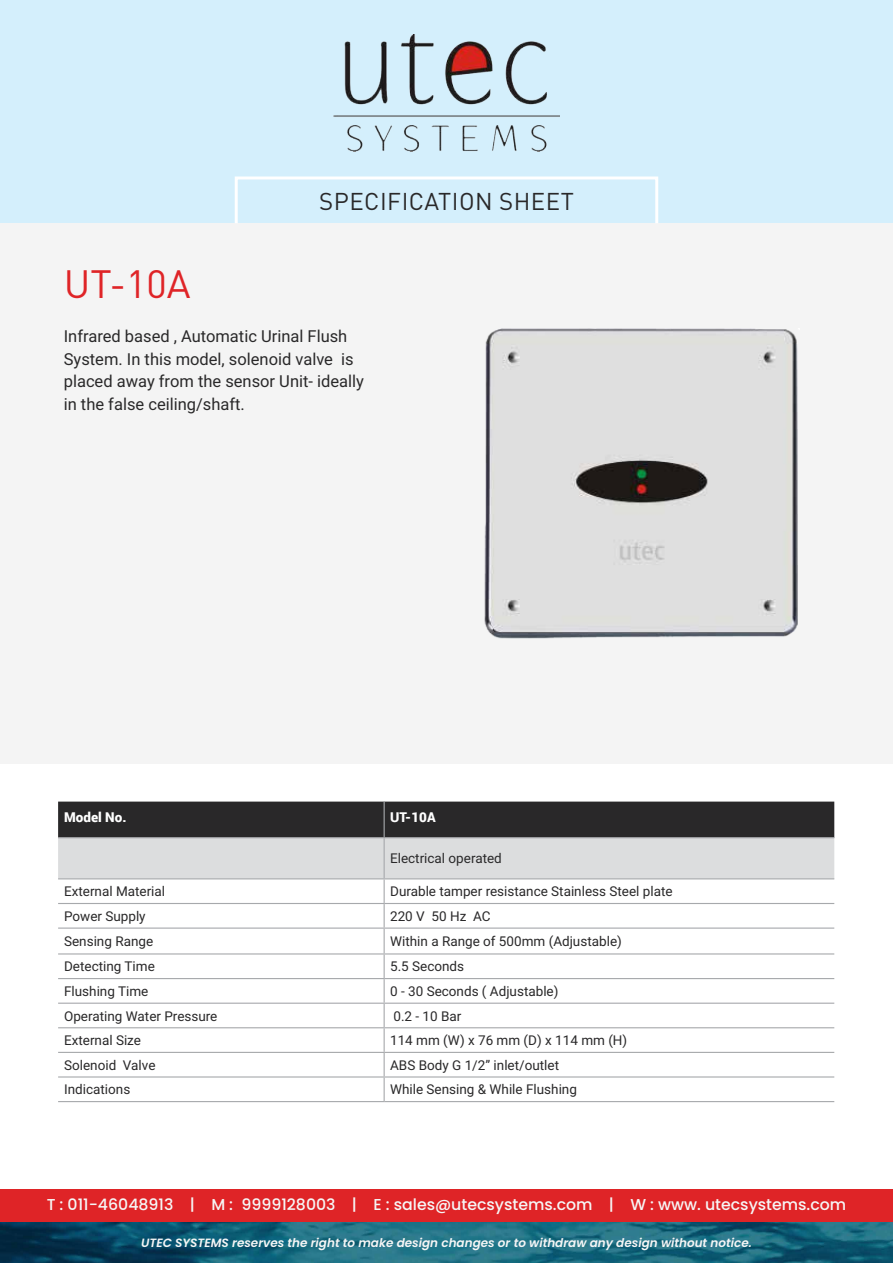
<style>
.page{position:relative;width:893px;height:1263px;background:#fff}
.page>*{position:absolute;margin:0;border:0;box-sizing:border-box;transform-origin:0 0}
.product_name{font:39px "DIN Pro";color:#df2427}
.t1{font:24px "DIN Pro";letter-spacing:.02em;color:#292829}
.Specification{font:16.5px/22.5px "Roboto";color:#292829}
.t2{font:500 15.75px "Poppins";color:#f6f6f6}
.body{font:13.5px "Roboto";color:#292829}
.body-2{font:900 13.5px "Roboto";color:#fff}
.t3{font:italic 600 12px "Poppins";color:#f6f6f6}
</style>
<div class="page">
<img style="left:0;top:1222px;width:893px;height:41px">
<div style="left:0;top:1190px;width:893px;height:32px;background:#df2427"></div>
<div style="left:0;top:0;width:893px;height:223px;background:#d4effc"></div>
<img style="left:334px;top:34px;width:225px;height:117px">
<div style="left:0;top:223px;width:893px;height:540px;background:#f4f4f4"></div>
<div style="left:235px;top:176px;width:423px;height:49px;border:3px solid #fff"></div>
<svg style="left:58px;top:801px;width:776px;height:300px"></svg>
<hr style="left:58px;top:1101px;width:326px;height:1px;background:#a7a9ac">
<hr style="left:384px;top:1101px;width:450px;height:1px;background:#a7a9ac">
<img style="left:484px;top:328px;width:314px;height:311px">
<p class="product_name" style="left:64px;top:253px;width:128px">UT-10A</p>
<h2 class="t1" style="left:319px;top:183px;width:256px">SPECIFICATION SHEET</h2>
<p class="Specification" style="left:64px;top:325px;width:302px">Infrared based , Automatic Urinal Flush System. In this model, solenoid valve is placed away from the sensor Unit- ideally in the false ceiling/shaft.</p>
<p class="body-2" style="left:64px;top:807px;width:64px">Model No.</p>
<p class="body-2" style="left:390px;top:807px;width:47px">UT-10A</p>
<p class="body" style="left:390px;top:849px;width:113px">Electrical operated</p>
<p class="body" style="left:64px;top:882px;width:103px">External Material</p>
<p class="body" style="left:390px;top:882px;width:284px">Durable tamper resistance Stainless Steel plate</p>
<p class="body" style="left:64px;top:906px;width:83px">Power Supply</p>
<p class="body" style="left:390px;top:906px;width:102px">220 V 50 Hz AC</p>
<p class="body" style="left:64px;top:932px;width:91px">Sensing Range</p>
<p class="body" style="left:390px;top:932px;width:233px">Within a Range of 500mm (Adjustable)</p>
<p class="body" style="left:64px;top:957px;width:92px">Detecting Time</p>
<p class="body" style="left:390px;top:957px;width:76px">5.5 Seconds</p>
<p class="body" style="left:64px;top:982px;width:86px">Flushing Time</p>
<p class="body" style="left:390px;top:982px;width:170px">0 - 30 Seconds ( Adjustable)</p>
<p class="body" style="left:64px;top:1006px;width:155px">Operating Water Pressure</p>
<p class="body" style="left:393px;top:1006px;width:69px">0.2 - 10 Bar</p>
<p class="body" style="left:64px;top:1031px;width:78px">External Size</p>
<p class="body" style="left:390px;top:1031px;width:239px">114 mm (W) x 76 mm (D) x 114 mm (H)</p>
<p class="body" style="left:64px;top:1055px;width:93px">Solenoid Valve</p>
<p class="body" style="left:390px;top:1055px;width:171px">ABS Body G 1/2” inlet/outlet</p>
<p class="body" style="left:64px;top:1080px;width:68px">Indications</p>
<p class="body" style="left:390px;top:1080px;width:188px">While Sensing &amp; While Flushing</p>
<p class="t2" style="left:47px;top:1195px;width:801px">T : 011-46048913 | M : 9999128003 | E : sales@utecsystems.com | W : www. utecsystems.com</p>
<p class="t3" style="left:141px;top:1236px;width:612px">UTEC SYSTEMS reserves the right to make design changes or to withdraw any design without notice.</p>
</div>
